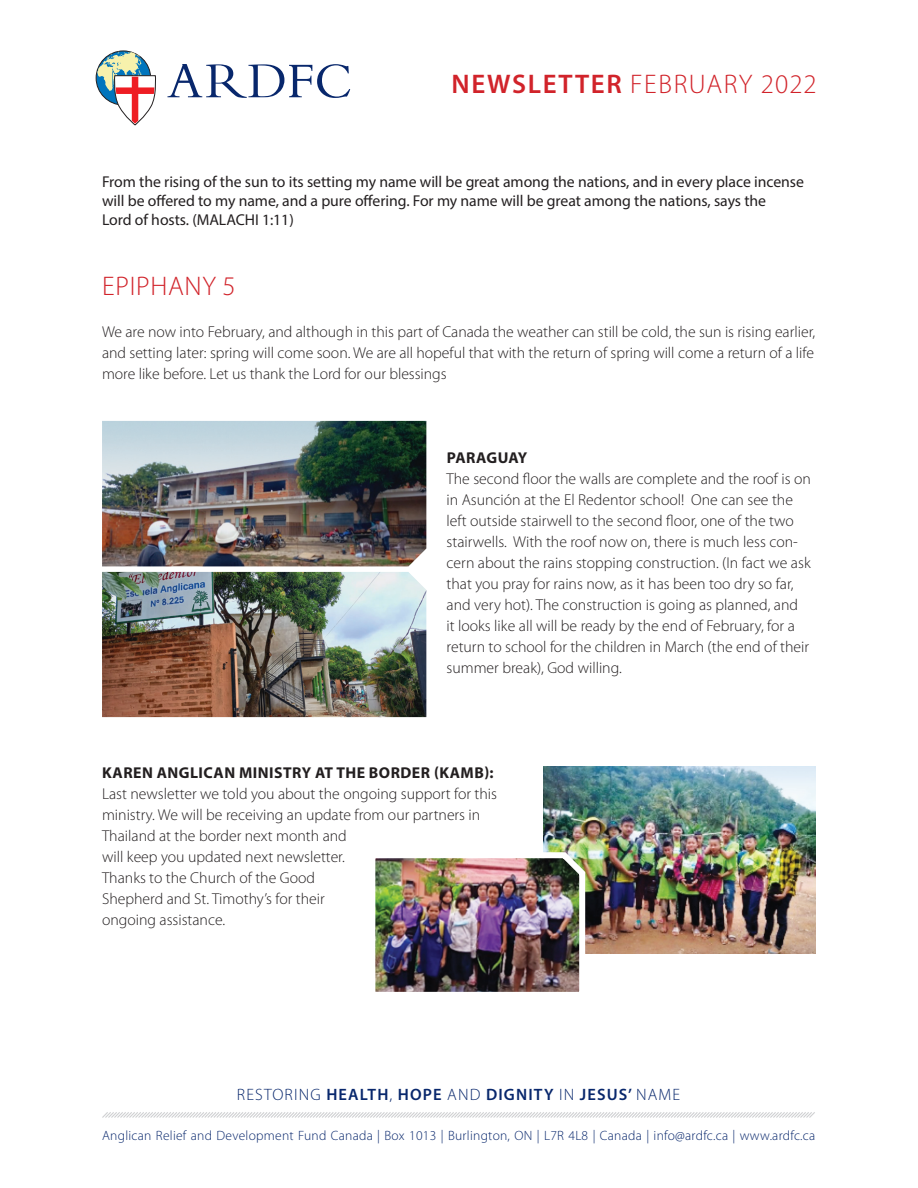
<style>
.page{position:relative;width:918px;height:1188px;background:#fff}
.page>*{position:absolute;margin:0;border:0;box-sizing:border-box;transform-origin:0 0}
.t1{font:300 27px "Myriad Pro";letter-spacing:.04em;color:#d1232a}
.t2{font:600 16.5px "Myriad Pro";letter-spacing:.07em;color:#08276c}
.t3{font:300 15.75px/21px "Myriad Pro";color:#231f20}
.t4{font:15.75px/18.9px "Myriad Pro";letter-spacing:-.005em;color:#231f20}
.t5{font:700 15.75px "Myriad Pro";letter-spacing:.03em;color:#231f20}
.t6{font:700 15.75px "Myriad Pro";letter-spacing:.005em;color:#231f20}
.t7{font:300 13.5px "Myriad Pro";letter-spacing:.02em;color:#08276c}
.s1{font-weight:600}
.s2{font-weight:300}
</style>
<div class="page">
<svg style="left:97px;top:51px;width:59px;height:75px"></svg>
<svg style="left:167px;top:64px;width:183px;height:34px"></svg>
<svg style="left:102px;top:1112px;width:713px;height:6px"></svg>
<img style="left:102px;top:421px;width:324px;height:145px">
<img style="left:102px;top:572px;width:324px;height:145px">
<img style="left:543px;top:766px;width:272px;height:188px">
<img style="left:375px;top:849px;width:213px;height:143px">
<h1 class="t1" style="left:452px;top:69px;width:367px"><span class="s1">NEWSLETTER</span> FEBRUARY 2022</h1>
<p class="t4" style="left:102px;top:172px;width:704px">From the rising of the sun to its setting my name will be great among the nations, and in every place incense will be offered to my name, and a pure offering. For my name will be great among the nations, says the<br>Lord of hosts. (MALACHI 1:11)</p>
<h1 class="t1" style="left:102px;top:271px;width:135px">EPIPHANY 5</h1>
<p class="t3" style="left:102px;top:322px;width:715px;text-align:justify">We are now into February, and although in this part of Canada the weather can still be cold, the sun is rising earlier, and setting later: spring will come soon. We are all hopeful that with the return of spring will come a return of a life more like before. Let us thank the Lord for our blessings</p>
<p class="t6" style="left:447px;top:448px;width:82px">PARAGUAY</p>
<p class="t3" style="left:447px;top:469px;width:366px">The second floor the walls are complete and the roof is on in Asunción at the El Redentor school! One can see the left outside stairwell to the second floor, one of the two stairwells. With the roof now on, there is much less con&shy;cern about the rains stopping construction. (In fact we ask that you pray for rains now, as it has been too dry so far, and very hot). The construction is going as planned, and<br>it looks like all will be ready by the end of February, for a return to school for the children in March (the end of their summer break), God willing.</p>
<p class="t5" style="left:102px;top:763px;width:393px">KAREN ANGLICAN MINISTRY AT THE BORDER (KAMB):</p>
<p class="t3" style="left:102px;top:784px;width:397px">Last newsletter we told you about the ongoing support for this ministry. We will be receiving an update from our partners in Thailand at the border next month and<br>will keep you updated next newsletter.<br>Thanks to the Church of the Good<br>Shepherd and St. Timothy’s for their<br>ongoing assistance.</p>
<p class="t2" style="left:237px;top:1084px;width:445px"><span class="s2">RESTORING</span> HEALTH<span class="s2">,</span> HOPE <span class="s2">AND</span> DIGNITY <span class="s2">IN</span> JESUS’ <span class="s2">NAME</span></p>
<p class="t7" style="left:102px;top:1128px;width:715px">Anglican Relief and Development Fund Canada | Box 1013 | Burlington, ON | L7R 4L8 | Canada | info@ardfc.ca | www.ardfc.ca</p>
</div>
